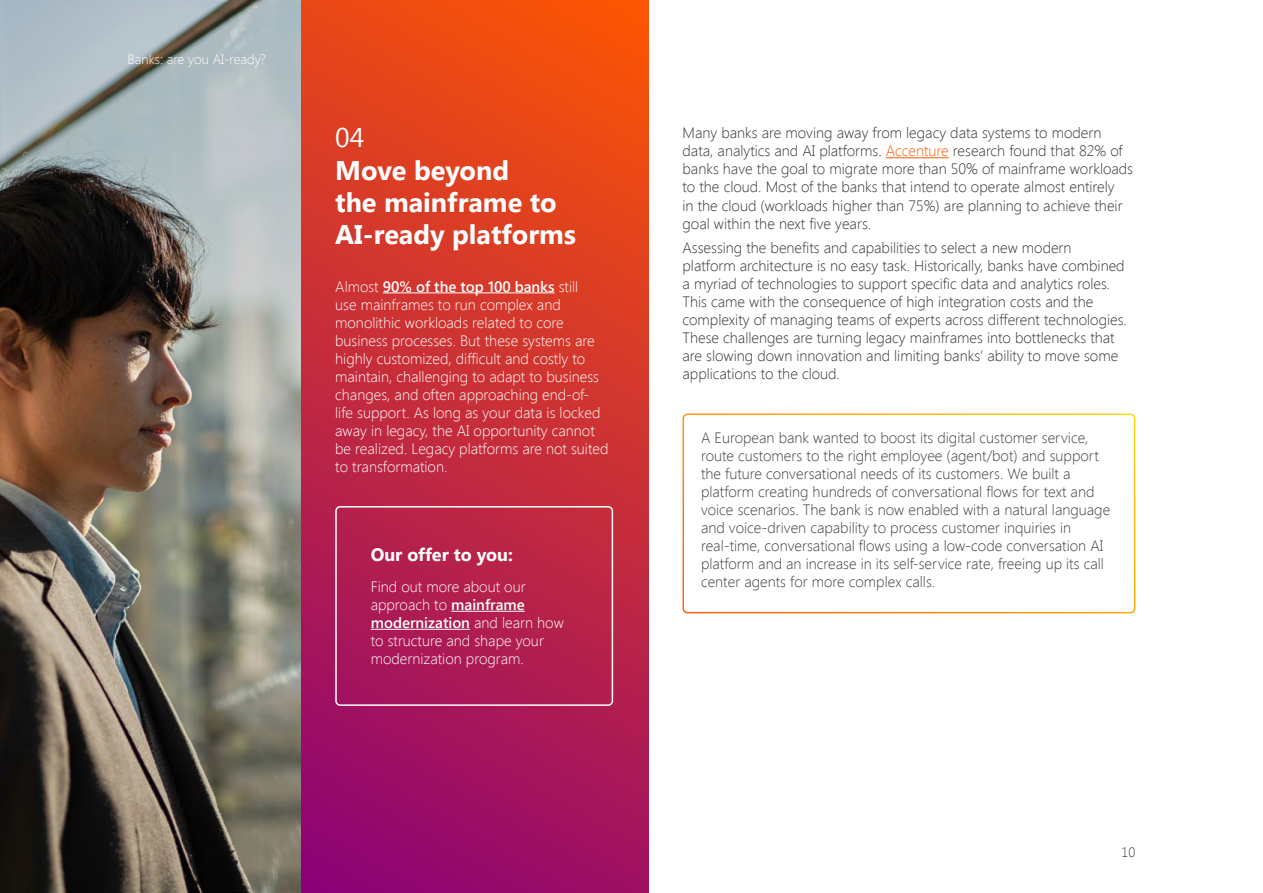
<style>
.page{position:relative;width:1263px;height:893px;background:#fff}
.page>*{position:absolute;margin:0;border:0;box-sizing:border-box;transform-origin:0 0}
.t1{font:700 27px/32.4px "Segoe UI";color:#fff}
.t2{font:27px "Segoe UI";color:#fff}
.t3{font:700 18px "Segoe UI";color:#fff}
.t4{font:300 15px/18px "Segoe UI";color:#333}
.t5{font:300 15px/18px "Segoe UI";color:#fff}
.t6{font:300 13.5px "Segoe UI";color:#fff}
.t7{font:300 13.5px "Segoe UI";color:#333}
.s1{font-weight:600}
.s2{color:#ff5800}
</style>
<div class="page">
<img style="left:0;top:0;width:301px;height:892px">
<div style="left:301px;top:0;width:347px;height:893px;background:linear-gradient(to bottom,#f34f0c,#94086d)"></div>
<hr style="left:383px;top:292px;width:172px;height:1px;background:#fff">
<hr style="left:451px;top:611px;width:74px;height:1px;background:#fff">
<hr style="left:371px;top:629px;width:99px;height:1px;background:#fff">
<div style="left:335px;top:506px;width:278px;height:200px;border:2px solid #fff;border-radius:4px"></div>
<hr style="left:886px;top:157px;width:63px;height:1px;background:#ff5800">
<div style="left:682px;top:414px;width:453px;height:199px;border:2px solid #fff;border-radius:4px"></div>
<p class="t6" style="left:128px;top:50px;width:140px">Banks: are you AI-ready?</p>
<h1 class="t2" style="left:335px;top:119px;width:31px">04</h1>
<h1 class="t1" style="left:335px;top:152px;width:242px">Move beyond<br>the mainframe to<br>AI-ready platforms</h1>
<p class="t5" style="left:335px;top:277px;width:275px">Almost <span class="s1">90% of the top 100 banks</span> still<br>use mainframes to run complex and monolithic workloads related to core business processes. But these systems are highly customized, difficult and costly to maintain, challenging to adapt to business changes, and often approaching end-of&shy;life support. As long as your data is locked away in legacy, the AI opportunity cannot be realized. Legacy platforms are not suited to transformation.</p>
<p class="t3" style="left:371px;top:542px;width:144px">Our offer to you:</p>
<p class="t5" style="left:371px;top:577px;width:195px">Find out more about our approach to <span class="s1">mainframe modernization</span> and learn how to structure and shape your modernization program.</p>
<p class="t4" style="left:682px;top:124px;width:452px">Many banks are moving away from legacy data systems to modern data, analytics and AI platforms. <span class="s2">Accenture</span> research found that 82% of banks have the goal to migrate more than 50% of mainframe workloads to the cloud. Most of the banks that intend to operate almost entirely<br>in the cloud (workloads higher than 75%) are planning to achieve their goal within the next five years.</p>
<p class="t4" style="left:682px;top:238px;width:446px">Assessing the benefits and capabilities to select a new modern platform architecture is no easy task. Historically, banks have combined a myriad of technologies to support specific data and analytics roles.<br>This came with the consequence of high integration costs and the complexity of managing teams of experts across different technologies.<br>These challenges are turning legacy mainframes into bottlenecks that are slowing down innovation and limiting banks’ ability to move some applications to the cloud.</p>
<p class="t4" style="left:701px;top:428px;width:411px">A European bank wanted to boost its digital customer service, route customers to the right employee (agent/bot) and support the future conversational needs of its customers. We built a platform creating hundreds of conversational flows for text and voice scenarios. The bank is now enabled with a natural language and voice-driven capability to process customer inquiries in real-time, conversational flows using a low-code conversation AI platform and an increase in its self-service rate, freeing up its call center agents for more complex calls.</p>
<p class="t7" style="left:1121px;top:843px;width:15px">10</p>
</div>
